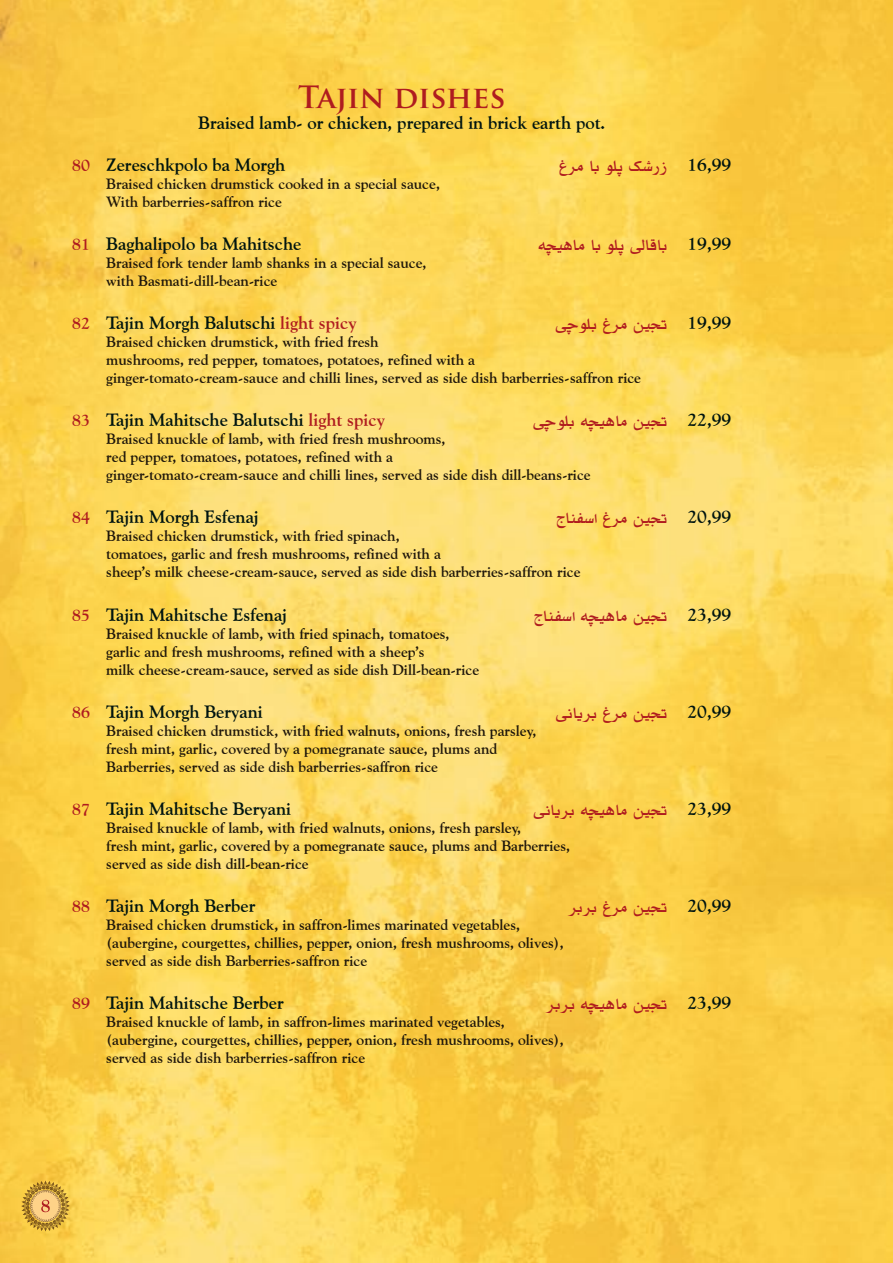
<style>
.page{position:relative;width:893px;height:1263px;background:#fff}
.page>*{position:absolute;margin:0;border:0;box-sizing:border-box;transform-origin:0 0}
.t1{font:700 30px "Trajan Pro";color:#af1c1f}
.t2{font:700 18px "Goudy Old Style BT";color:#001410}
.t3{font:18px "Persian Sistan";color:#af1c1f}
.t4{font:700 15px/18px "Goudy Old Style BT";color:#1e160a}
.s1{font-size:16.5px;color:#af1c1f}
.s2{font-family:"Goudy Old Style BT";font-weight:700;color:#001410}
.s3{color:#af1c1f}
</style>
<div class="page">
<img style="left:0;top:0;width:893px;height:1263px">
<div style="left:809px;top:1206px;width:54px;height:40px;background:#facc44"></div>
<svg style="left:21px;top:1181px;width:49px;height:50px;background:#d7aa4c"></svg>
<h1 class="t1" style="left:298px;top:78px;width:209px">Tajin dishes</h1>
<p class="t2" style="left:198px;top:112px;width:409px">Braised lamb- or chicken, prepared in brick earth pot.</p>
<p class="t2" style="left:72px;top:153px;width:215px"><span class="s1">80</span> Zereschkpolo ba Morgh</p>
<p class="t3" style="left:559px;top:156px;width:174px">¹P× DF ßÏJ ÈZOQ <span class="s2">16,99</span></p>
<p class="t4" style="left:106px;top:174px;width:335px">Braised chicken drumstick cooked in a special sauce,<br>With barberries-saffron rice</p>
<p class="t2" style="left:72px;top:232px;width:231px"><span class="s1">81</span> Baghalipolo ba Mahitsche</p>
<p class="t3" style="left:538px;top:235px;width:195px">ÉAÌÇD× DF ßÏJ ÍÎDÂDF <span class="s2">19,99</span></p>
<p class="t4" style="left:106px;top:253px;width:322px">Braised fork tender lamb shanks in a special sauce, with Basmati-dill-bean-rice</p>
<p class="t2" style="left:72px;top:312px;width:286px"><span class="s1">82</span> Tajin Morgh Balutschi <span class="s3">light spicy</span></p>
<p class="t3" style="left:556px;top:314px;width:177px">ÍZßÏF ¹P× ÝÌWN <span class="s2">19,99</span></p>
<p class="t4" style="left:106px;top:332px;width:536px">Braised chicken drumstick, with fried fresh<br>mushrooms, red pepper, tomatoes, potatoes, refined with a ginger-tomato-cream-sauce and chilli lines, served as side dish barberries-saffron rice</p>
<p class="t2" style="left:72px;top:409px;width:314px"><span class="s1">83</span> Tajin Mahitsche Balutschi <span class="s3">light spicy</span></p>
<p class="t3" style="left:533px;top:411px;width:200px">ÍZßÏF ÉAÌÇD× ÝÌWN <span class="s2">22,99</span></p>
<p class="t4" style="left:106px;top:430px;width:486px">Braised knuckle of lamb, with fried fresh mushrooms,<br>red pepper, tomatoes, potatoes, refined with a<br>ginger-tomato-cream-sauce and chilli lines, served as side dish dill-beans-rice</p>
<p class="t2" style="left:72px;top:506px;width:188px"><span class="s1">84</span> Tajin Morgh Esfenaj</p>
<p class="t3" style="left:556px;top:509px;width:177px">UDÜ¿VC ¹P× ÝÌWN <span class="s2">20,99</span></p>
<p class="t4" style="left:106px;top:527px;width:476px">Braised chicken drumstick, with fried spinach,<br>tomatoes, garlic and fresh mushrooms, refined with a<br>sheep’s milk cheese-cream-sauce, served as side dish barberries-saffron rice</p>
<p class="t2" style="left:72px;top:603px;width:216px"><span class="s1">85</span> Tajin Mahitsche Esfenaj</p>
<p class="t3" style="left:534px;top:606px;width:199px">UDÜ¿VC ÉAÌÇD× ÝÌWN <span class="s2">23,99</span></p>
<p class="t4" style="left:106px;top:624px;width:374px">Braised knuckle of lamb, with fried spinach, tomatoes, garlic and fresh mushrooms, refined with a sheep’s<br>milk cheese-cream-sauce, served as side dish Dill-bean-rice</p>
<p class="t2" style="left:72px;top:700px;width:192px"><span class="s1">86</span> Tajin Morgh Beryani</p>
<p class="t3" style="left:556px;top:703px;width:177px">ÍÛDËPF ¹P× ÝÌWN <span class="s2">20,99</span></p>
<p class="t4" style="left:106px;top:721px;width:432px">Braised chicken drumstick, with fried walnuts, onions, fresh parsley, fresh mint, garlic, covered by a pomegranate sauce, plums and<br>Barberries, served as side dish barberries-saffron rice</p>
<p class="t2" style="left:72px;top:798px;width:220px"><span class="s1">87</span> Tajin Mahitsche Beryani</p>
<p class="t3" style="left:534px;top:800px;width:199px">ÍÛDËPF ÉAÌÇD× ÝÌWN <span class="s2">23,99</span></p>
<p class="t4" style="left:106px;top:818px;width:465px">Braised knuckle of lamb, with fried walnuts, onions, fresh parsley,<br>fresh mint, garlic, covered by a pomegranate sauce, plums and Barberries, served as side dish dill-bean-rice</p>
<p class="t2" style="left:72px;top:895px;width:185px"><span class="s1">88</span> Tajin Morgh Berber</p>
<p class="t3" style="left:569px;top:897px;width:164px">PFPF ¹P× ÝÌWN <span class="s2">20,99</span></p>
<p class="t4" style="left:106px;top:916px;width:459px">Braised chicken drumstick, in saffron-limes marinated vegetables, (aubergine, courgettes, chillies, pepper, onion, fresh mushrooms, olives), served as side dish Barberries-saffron rice</p>
<p class="t2" style="left:72px;top:992px;width:213px"><span class="s1">89</span> Tajin Mahitsche Berber</p>
<p class="t3" style="left:546px;top:995px;width:186px">PFPF ÉAÌÇD× ÝÌWN <span class="s2">23,99</span></p>
<p class="t4" style="left:106px;top:1013px;width:459px">Braised knuckle of lamb, in saffron-limes marinated vegetables, (aubergine, courgettes, chillies, pepper, onion, fresh mushrooms, olives), served as side dish barberries-saffron rice</p>
</div>
